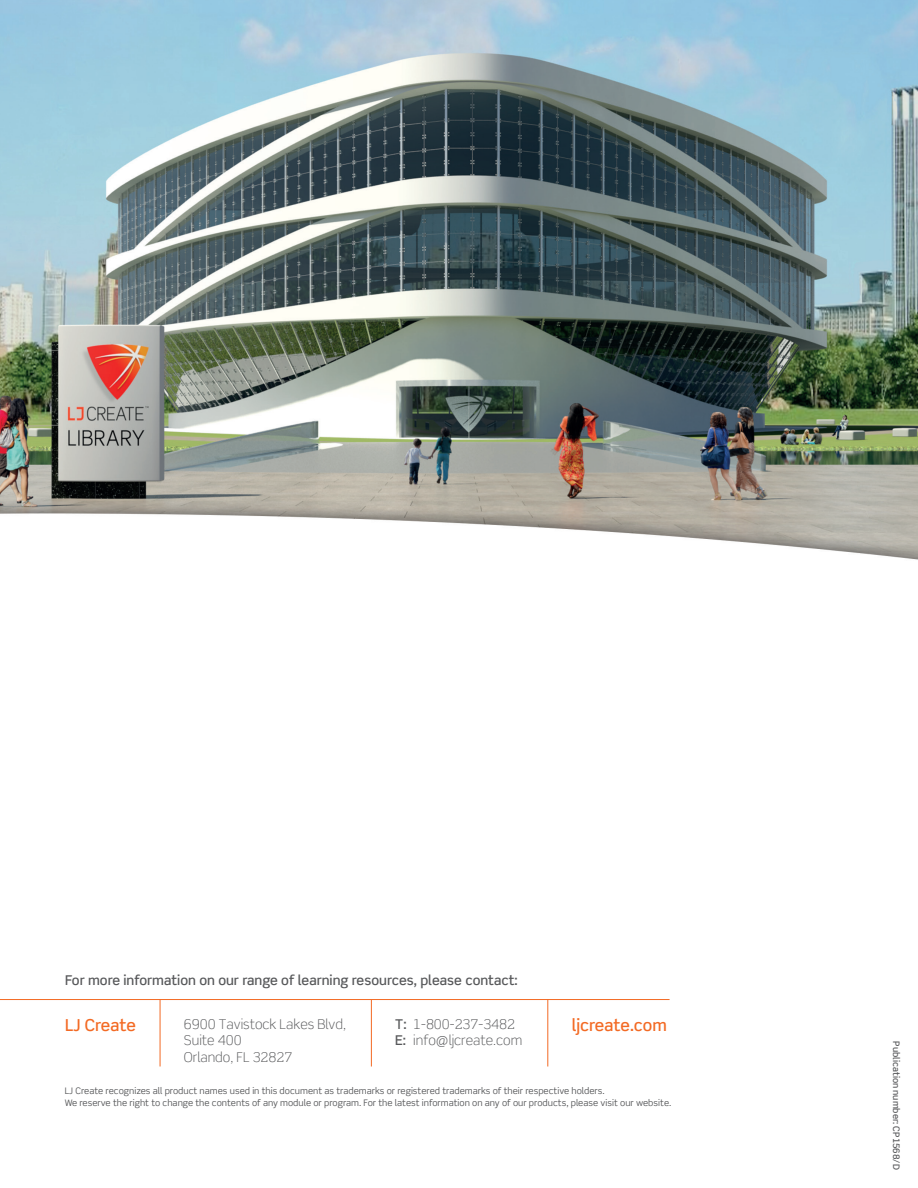
<style>
.page{position:relative;width:918px;height:1188px;background:#fff}
.page>*{position:absolute;margin:0;border:0;box-sizing:border-box;transform-origin:0 0}
.t1{font:500 16.5px "Scene Std";color:#f36a24}
.t2{font:300 13.5px/16.5px "Scene Std";color:#57585a}
.t3{font:500 13.5px "Scene Std";color:#57585a}
.t4{font:9px/12px "Scene Std";color:#57585a}
.t5{font:500 9px "Scene Std";color:#57585a}
.s1{font-weight:500}
</style>
<div class="page">
<img style="left:0;top:0;width:918px;height:1067px">
<hr style="left:0;top:999px;width:670px;height:1px;background:#f36a24">
<hr style="left:160px;top:999px;width:1px;height:68px;background:#f36a24">
<hr style="left:371px;top:1000px;width:1px;height:67px;background:#f36a24">
<hr style="left:547px;top:999px;width:1px;height:68px;background:#f36a24">
<h2 class="t3" style="left:65px;top:972px;width:454px">For more information on our range of learning resources, please contact:</h2>
<h1 class="t1" style="left:65px;top:1015px;width:72px">LJ Create</h1>
<h2 class="t2" style="left:184px;top:1016px;width:164px">6900 Tavistock Lakes Blvd,<br>Suite 400<br>Orlando, FL 32827</h2>
<h2 class="t2" style="left:395px;top:1016px;width:128px"><span class="s1">T:</span> 1-800-237-3482<br><span class="s1">E:</span> info@ljcreate.com</h2>
<p class="t4" style="left:65px;top:1085px;width:608px">LJ Create recognizes all product names used in this document as trademarks or registered trademarks of their respective holders.<br>We reserve the right to change the contents of any module or program. For the latest information on any of our products, please visit our website.</p>
<h1 class="t1" style="left:572px;top:1015px;width:97px">ljcreate.com</h1>
<p class="t5" style="left:902px;top:1041px;width:130px;rotate:90deg">Publication number: CP1568/D</p>
</div>
